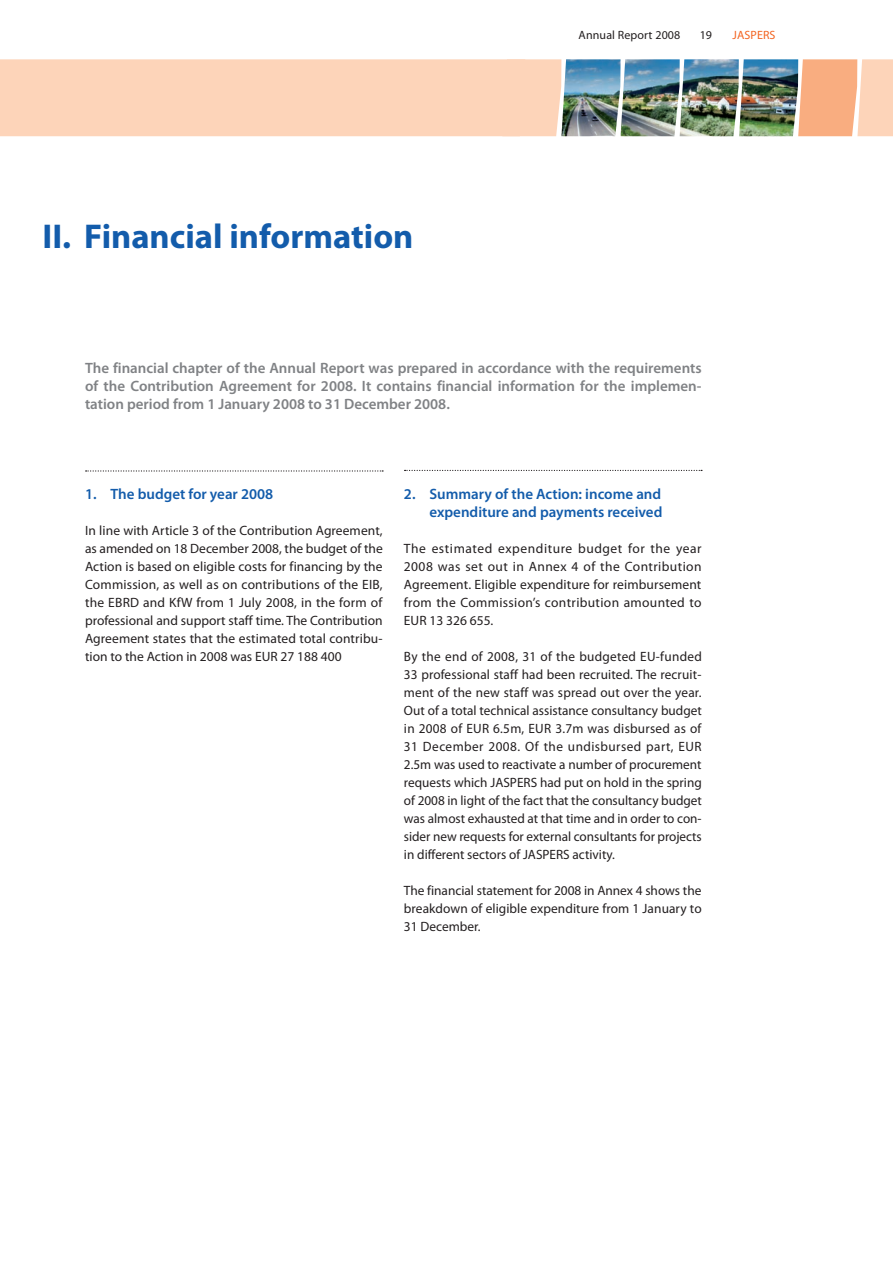
<style>
.page{position:relative;width:893px;height:1263px;background:#fff}
.page>*{position:absolute;margin:0;border:0;box-sizing:border-box;transform-origin:0 0}
._01_TITRE{font:700 34.5px "Myriad Pro";color:#135cab}
._02-_CHAPEAU_TITRE{font:600 15px/18px "Myriad Pro";color:#808285;text-align:justify}
._03_TEXTE_S_TITRE{font:600 15px/18px "Myriad Pro";color:#135cab;text-align:right}
._04_TEXTE_COURANT{font:13.5px/18px "Myriad Pro";letter-spacing:.005em;color:#231f20;text-align:justify}
.t1{font:12px "Myriad Pro";letter-spacing:.01em;color:#231f20}
.t2{font:12px "Myriad Pro";letter-spacing:.01em;color:#f36421}
</style>
<div class="page">
<img style="left:0;top:59px;width:893px;height:77px">
<svg style="left:86px;top:470px;width:297px;height:2px"></svg>
<svg style="left:405px;top:470px;width:297px;height:1px"></svg>
<p class="_01_TITRE" style="left:43px;top:213px;width:372px">II. Financial information</p>
<p class="t1" style="left:579px;top:27px;width:103px">Annual Report 2008</p>
<p class="t1" style="left:700px;top:27px;width:14px">19</p>
<p class="t2" style="left:732px;top:27px;width:45px">JASPERS</p>
<p class="_02-_CHAPEAU_TITRE" style="left:85px;top:358px;width:618px">The financial chapter of the Annual Report was prepared in accordance with the requirements of the Contribution Agreement for 2008. It contains financial information for the implemen&shy;tation period from 1 January 2008 to 31 December 2008.</p>
<p class="_03_TEXTE_S_TITRE" style="left:85px;top:485px;width:190px">1. The budget for year 2008</p>
<p class="_04_TEXTE_COURANT" style="left:85px;top:521px;width:299px">In line with Article 3 of the Contribution Agreement, as amended on 18 December 2008, the budget of the Action is based on eligible costs for financing by the Commission, as well as on contributions of the EIB, the EBRD and KfW from 1 July 2008, in the form of professional and support staff time. The Contribution Agreement states that the estimated total contribu&shy;tion to the Action in 2008 was EUR 27 188 400</p>
<p class="_03_TEXTE_S_TITRE" style="left:404px;top:484px;width:260px">2. Summary of the Action: income and expenditure and payments received</p>
<p class="_04_TEXTE_COURANT" style="left:404px;top:539px;width:299px">The estimated expenditure budget for the year 2008 was set out in Annex 4 of the Contribution Agreement. Eligible expenditure for reimbursement from the Commission’s contribution amounted to EUR 13 326 655.</p>
<p class="_04_TEXTE_COURANT" style="left:404px;top:647px;width:299px">By the end of 2008, 31 of the budgeted EU-funded 33 professional staff had been recruited. The recruit&shy;ment of the new staff was spread out over the year.<br>Out of a total technical assistance consultancy budget in 2008 of EUR 6.5m, EUR 3.7m was disbursed as of 31 December 2008. Of the undisbursed part, EUR 2.5m was used to reactivate a number of procurement requests which JASPERS had put on hold in the spring of 2008 in light of the fact that the consultancy budget was almost exhausted at that time and in order to con&shy;sider new requests for external consultants for projects in different sectors of JASPERS activity.</p>
<p class="_04_TEXTE_COURANT" style="left:404px;top:881px;width:299px">The financial statement for 2008 in Annex 4 shows the breakdown of eligible expenditure from 1 January to 31 December.</p>
</div>
